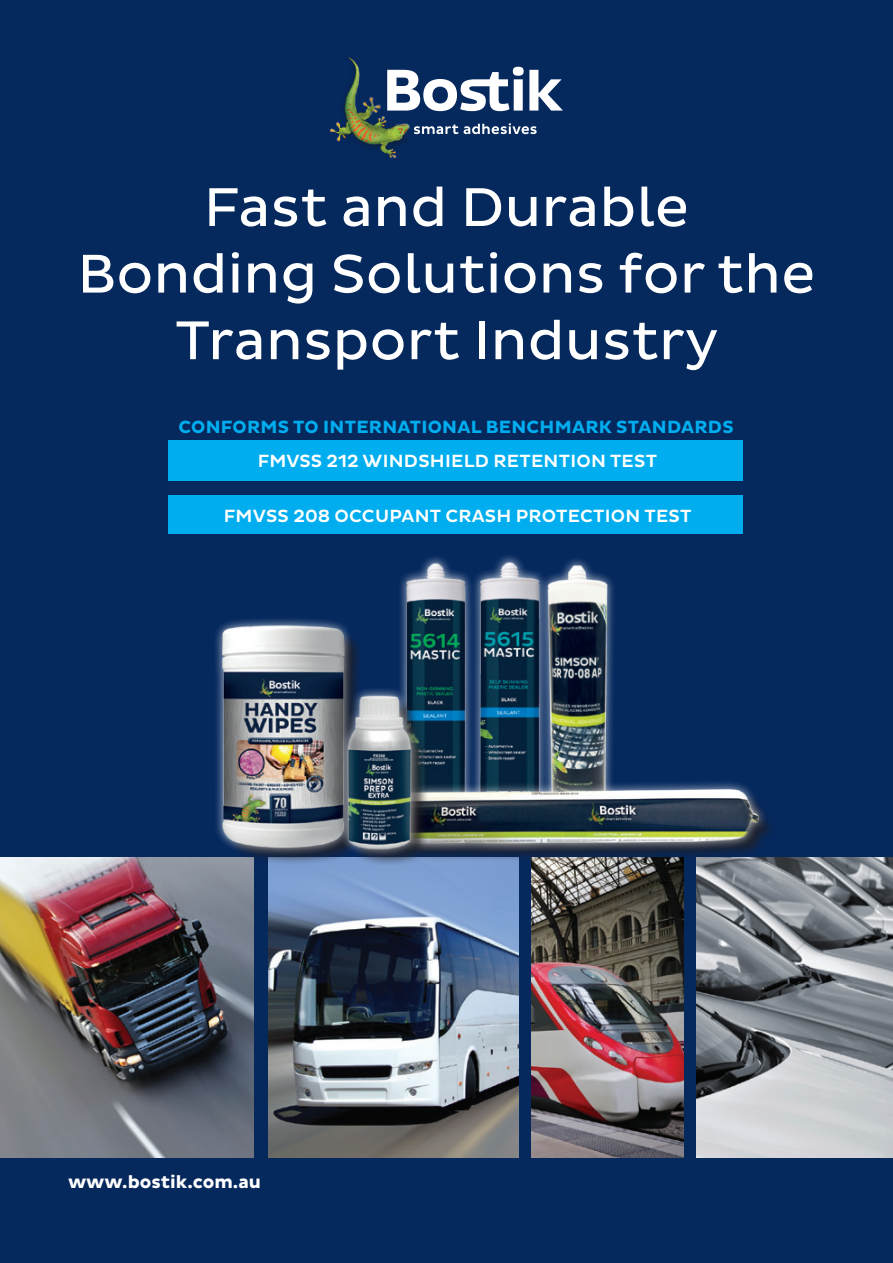
<style>
.page{position:relative;width:893px;height:1263px;background:#05285d}
.page>*{position:absolute;margin:0;border:0;box-sizing:border-box;transform-origin:0 0}
.t1{font:55.5px/66.6px "Bostik";color:#fff;text-align:center}
.t2{font:500 18px "Bostik";letter-spacing:.015em;color:#fff}
.t3{font:700 18px "Bostik";letter-spacing:.015em;color:#00aeef}
.t4{font:700 18px "Bostik";color:#fff}
</style>
<div class="page">
<div style="left:168px;top:440px;width:574px;height:40px;background:#00aeef"></div>
<div style="left:168px;top:496px;width:574px;height:38px;background:#00aeef"></div>
<img style="left:330px;top:57px;width:80px;height:102px">
<svg style="left:414px;top:123px;width:123px;height:11px"></svg>
<svg style="left:387px;top:67px;width:176px;height:44px"></svg>
<img style="left:0;top:857px;width:254px;height:300px">
<img style="left:268px;top:862px;width:250px;height:295px">
<img style="left:532px;top:862px;width:151px;height:295px">
<img style="left:697px;top:857px;width:196px;height:300px">
<div style="left:225px;top:628px;width:138px;height:238px;background:#231f20;opacity:.75"></div>
<div style="left:213px;top:616px;width:140px;height:240px;background:#fff;opacity:.75"></div>
<img style="left:223px;top:620px;width:130px;height:232px">
<div style="left:397px;top:554px;width:78px;height:298px;background:#fff;opacity:.75"></div>
<img style="left:397px;top:561px;width:68px;height:218px">
<img style="left:465px;top:560px;width:68px;height:219px">
<img style="left:533px;top:559px;width:80px;height:220px">
<div style="left:394px;top:791px;width:383px;height:71px;background:#231f20;opacity:.75"></div>
<div style="left:383px;top:779px;width:385px;height:73px;background:#fff;opacity:.75"></div>
<img style="left:430px;top:783px;width:335px;height:69px">
<div style="left:350px;top:698px;width:80px;height:169px;background:#231f20;opacity:.75"></div>
<div style="left:338px;top:686px;width:82px;height:172px;background:#fff;opacity:.75"></div>
<img style="left:346px;top:694px;width:67px;height:158px">
<p class="t1" style="left:77px;top:175px;width:740px">Fast and Durable<br>Bonding Solutions for the<br>Transport Industry</p>
<p class="t3" style="left:179px;top:417px;width:557px">CONFORMS TO INTERNATIONAL BENCHMARK STANDARDS</p>
<p class="t2" style="left:258px;top:451px;width:401px">FMVSS 212 WINDSHIELD RETENTION TEST</p>
<p class="t2" style="left:224px;top:505px;width:469px">FMVSS 208 OCCUPANT CRASH PROTECTION TEST</p>
<p class="t4" style="left:68px;top:1172px;width:194px">www.bostik.com.au</p>
</div>
